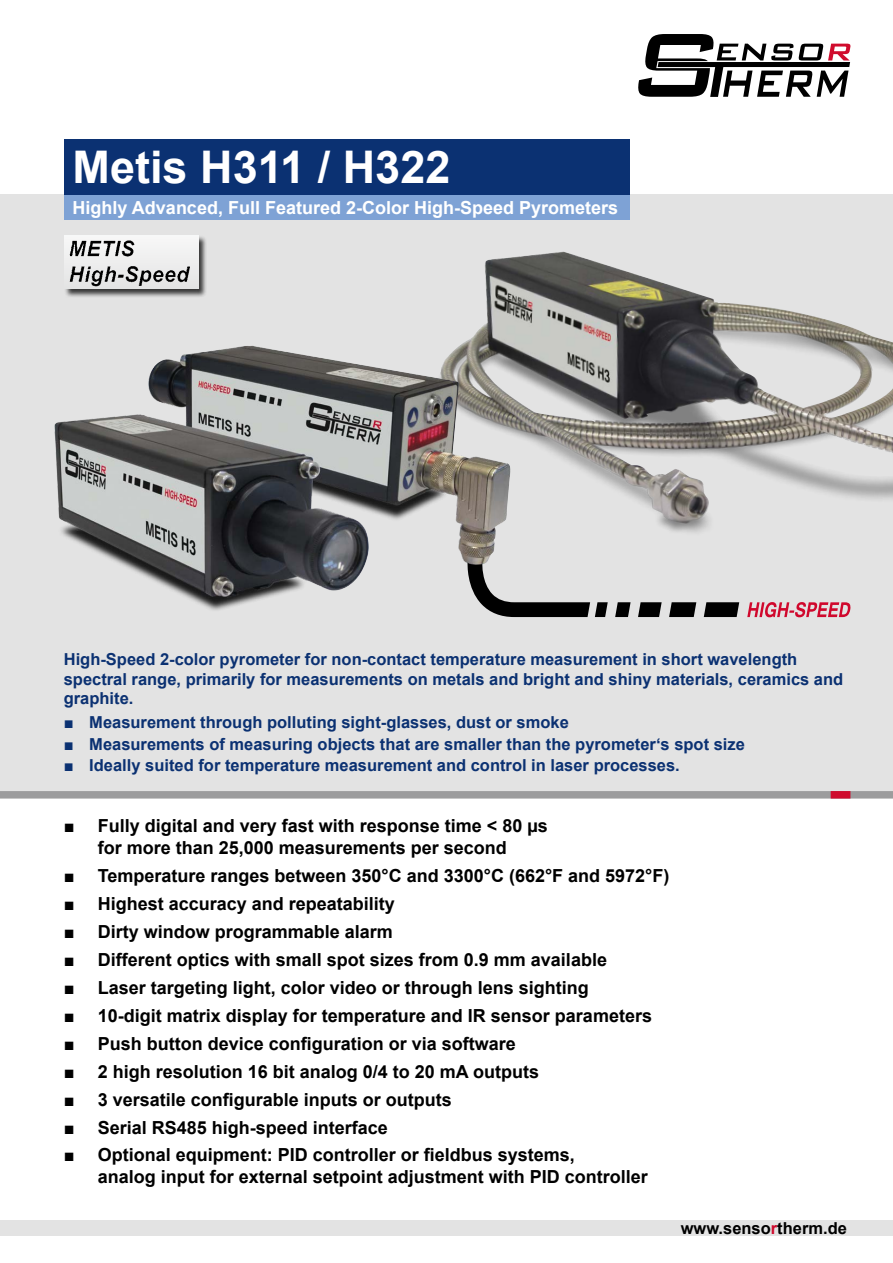
<style>
.page{position:relative;width:893px;height:1263px;background:#fff}
.page>*{position:absolute;margin:0;border:0;box-sizing:border-box;transform-origin:0 0}
.t1{font:700 45px "Arial";color:#fff}
.t2{font:700 18px/21.6px "Arial";color:#000;text-align:center}
.t3{font:700 18px "Arial";color:#fff}
.t4{font:700 16.5px/19.8px "Arial";color:#0b3172}
.t5{font:700 16.5px "Arial";color:#000}
.s1{color:#cf0b2d}
</style>
<div class="page">
<div style="left:0;top:194px;width:893px;height:597px;background:#e3e3e3"></div>
<svg style="left:638px;top:34px;width:212px;height:63px"></svg>
<div style="left:0;top:1220px;width:893px;height:16px;background:#e3e3e3"></div>
<div style="left:0;top:791px;width:893px;height:7px;background:#9c9c9d"></div>
<div style="left:831px;top:791px;width:19px;height:7px;background:#cf0b2d"></div>
<div style="left:64px;top:194px;width:565px;height:26px;background:#7ea2d5"></div>
<div style="left:64px;top:139px;width:565px;height:55px;background:#0b3172"></div>
<img style="left:460px;top:252px;width:433px;height:281px">
<div style="left:64px;top:236px;width:144px;height:62px;background:#000;opacity:.75"></div>
<div style="left:64px;top:236px;width:134px;height:52px;background:linear-gradient(to right,#ececec,#eee)"></div>
<img style="left:64px;top:240px;width:134px;height:46px">
<svg style="left:747px;top:602px;width:103px;height:15px"></svg>
<svg style="left:704px;top:602px;width:35px;height:15px"></svg>
<svg style="left:669px;top:602px;width:27px;height:15px"></svg>
<svg style="left:638px;top:602px;width:24px;height:15px"></svg>
<svg style="left:615px;top:602px;width:16px;height:15px"></svg>
<svg style="left:494px;top:602px;width:114px;height:15px;background:#1b1b1b"></svg>
<img style="left:54px;top:346px;width:457px;height:267px">
<h1 class="t1" style="left:73px;top:137px;width:379px">Metis H311 / H322</h1>
<p class="t3" style="left:73px;top:195px;width:547px">Highly Advanced, Full Featured 2-Color High-Speed Pyrometers</p>
<p class="t4" style="left:64px;top:649px;width:781px">High-Speed 2-color pyrometer for non-contact temperature measurement in short wavelength spectral range, primarily for measurements on metals and bright and shiny materials, ceramics and graphite.</p>
<p class="t4" style="left:64px;top:713px;width:507px">■ Measurement through polluting sight-glasses, dust or smoke</p>
<p class="t4" style="left:64px;top:734px;width:683px">■ Measurements of measuring objects that are smaller than the pyrometer‘s spot size</p>
<p class="t4" style="left:64px;top:755px;width:618px">■ Ideally suited for temperature measurement and control in laser processes.</p>
<p class="t2" style="left:64px;top:815px;width:486px">■ Fully digital and very fast with response time &lt; 80 µs for more than 25,000 measurements per second</p>
<p class="t2" style="left:64px;top:865px;width:607px">■ Temperature ranges between 350°C and 3300°C (662°F and 5972°F)</p>
<p class="t2" style="left:64px;top:893px;width:333px">■ Highest accuracy and repeatability</p>
<p class="t2" style="left:64px;top:921px;width:331px">■ Dirty window programmable alarm</p>
<p class="t2" style="left:64px;top:949px;width:545px">■ Different optics with small spot sizes from 0.9 mm available</p>
<p class="t2" style="left:64px;top:977px;width:527px">■ Laser targeting light, color video or through lens sighting</p>
<p class="t2" style="left:64px;top:1005px;width:590px">■ 10-digit matrix display for temperature and IR sensor parameters</p>
<p class="t2" style="left:64px;top:1033px;width:454px">■ Push button device configuration or via software</p>
<p class="t2" style="left:64px;top:1061px;width:477px">■ 2 high resolution 16 bit analog 0/4 to 20 mA outputs</p>
<p class="t2" style="left:64px;top:1089px;width:390px">■ 3 versatile configurable inputs or outputs</p>
<p class="t2" style="left:64px;top:1117px;width:326px">■ Serial RS485 high-speed interface</p>
<p class="t2" style="left:98px;top:1145px;width:552px;text-align:left;text-indent:-34px">■ Optional equipment: PID controller or fieldbus systems,<br>analog input for external setpoint adjustment with PID controller</p>
<p class="t5" style="left:681px;top:1217px;width:168px">www.senso<span class="s1">r</span>therm.de</p>
</div>
